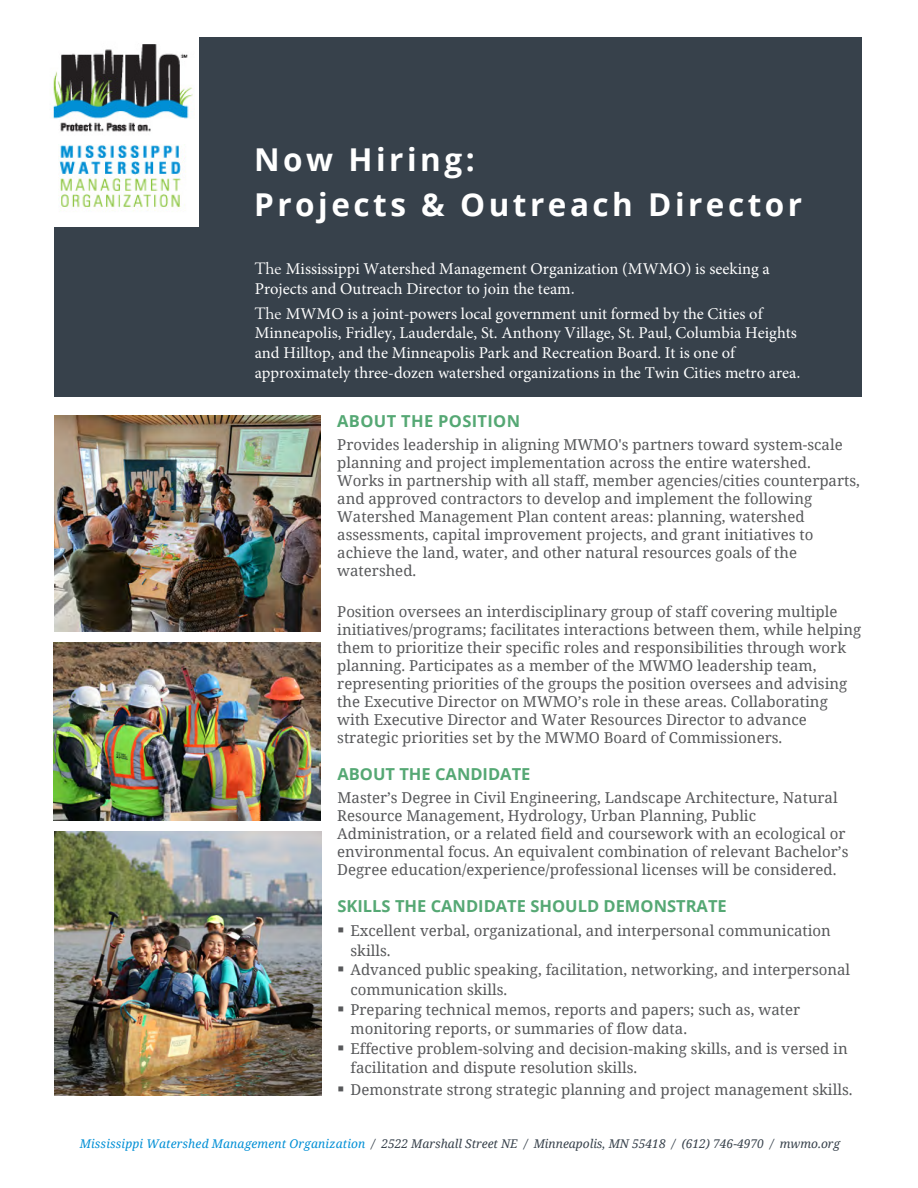
<style>
.page{position:relative;width:918px;height:1188px;background:#fff}
.page>*{position:absolute;margin:0;border:0;box-sizing:border-box;transform-origin:0 0}
.t1{font:700 31.5px/45.3px "Open Sans";letter-spacing:.11em;color:#fff}
.t2{font:16.5px/19.6px "Minion Pro";color:#fff}
.t3{font:700 16.5px "Open Sans";color:#55a874}
.t4{font:700 16.5px "Open Sans";letter-spacing:.02em;color:#55a874}
.t5{font:15px/18px "Noto Serif";color:#57585a}
.t6{font:italic 12px "Noto Serif";color:#37414b}
.s1{font-family:"Goudy Old Style BT"}
.s2{color:#008fd5}
</style>
<div class="page">
<div style="left:54px;top:37px;width:807px;height:360px;background:#37414b"></div>
<img style="left:54px;top:643px;width:267px;height:178px">
<img style="left:53px;top:37px;width:145px;height:190px">
<img style="left:55px;top:415px;width:266px;height:217px">
<img style="left:54px;top:832px;width:267px;height:263px">
<p class="t1" style="left:254px;top:136px;width:550px">Now Hiring:<br>Projects &amp; Outreach Director</p>
<p class="t2" style="left:255px;top:259px;width:517px"><span class="s1">The</span> Mississippi Watershed Management Organization (MWMO) is seeking a<br>Projects and Outreach Director to join the team<span class="s1">.</span></p>
<p class="t2" style="left:255px;top:304px;width:547px"><span class="s1">The</span> MWMO is a joint-powers local government unit formed by the Cities of Minneapolis, Fridley, Lauderdale, St. Anthony Village, St. Paul, Columbia Heights and Hilltop, and the Minneapolis Park and Recreation Board. It is one of approximately three-dozen watershed organizations in the Twin Cities metro area<span class="s1">.</span></p>
<p class="t4" style="left:337px;top:410px;width:184px">ABOUT THE POSITION</p>
<p class="t5" style="left:337px;top:435px;width:524px">Provides leadership in aligning MWMO's partners toward system-scale planning and project implementation across the entire watershed.<br>Works in partnership with all staff, member agencies/cities counterparts, and approved contractors to develop and implement the following Watershed Management Plan content areas: planning, watershed assessments, capital improvement projects, and grant initiatives to achieve the land, water, and other natural resources goals of the watershed.</p>
<p class="t5" style="left:337px;top:602px;width:525px">Position oversees an interdisciplinary group of staff covering multiple initiatives/programs; facilitates interactions between them, while helping them to prioritize their specific roles and responsibilities through work planning. Participates as a member of the MWMO leadership team, representing priorities of the groups the position oversees and advising the Executive Director on MWMO’s role in these areas. Collaborating with Executive Director and Water Resources Director to advance strategic priorities set by the MWMO Board of Commissioners.</p>
<p class="t3" style="left:337px;top:762px;width:195px">ABOUT THE CANDIDATE</p>
<p class="t5" style="left:337px;top:788px;width:513px">Master’s Degree in Civil Engineering, Landscape Architecture, Natural Resource Management, Hydrology, Urban Planning, Public Administration, or a related field and coursework with an ecological or environmental focus. An equivalent combination of relevant Bachelor’s Degree education/experience/professional licenses will be considered.</p>
<p class="t3" style="left:337px;top:895px;width:391px">SKILLS THE CANDIDATE SHOULD DEMONSTRATE</p>
<p class="t5" style="left:351px;top:920px;width:482px;line-height:19.6px;text-indent:-13px">▪ Excellent verbal, organizational, and interpersonal communication skills.</p>
<p class="t5" style="left:351px;top:960px;width:501px;line-height:19.6px;text-indent:-13px">▪ Advanced public speaking, facilitation, networking, and interpersonal communication skills.</p>
<p class="t5" style="left:351px;top:999px;width:451px;line-height:19.6px;text-indent:-13px">▪ Preparing technical memos, reports and papers; such as, water monitoring reports, or summaries of flow data.</p>
<p class="t5" style="left:351px;top:1038px;width:499px;line-height:19.6px;text-indent:-13px">▪ Effective problem-solving and decision-making skills, and is versed in facilitation and dispute resolution skills.</p>
<p class="t5" style="left:337px;top:1080px;width:517px">▪ Demonstrate strong strategic planning and project management skills.</p>
<p class="t6" style="left:80px;top:1136px;width:762px"><span class="s2">Mississippi Watershed Management Organization</span> / 2522 Marshall Street NE / Minneapolis, MN 55418 / (612) 746-4970 / mwmo.org</p>
</div>
